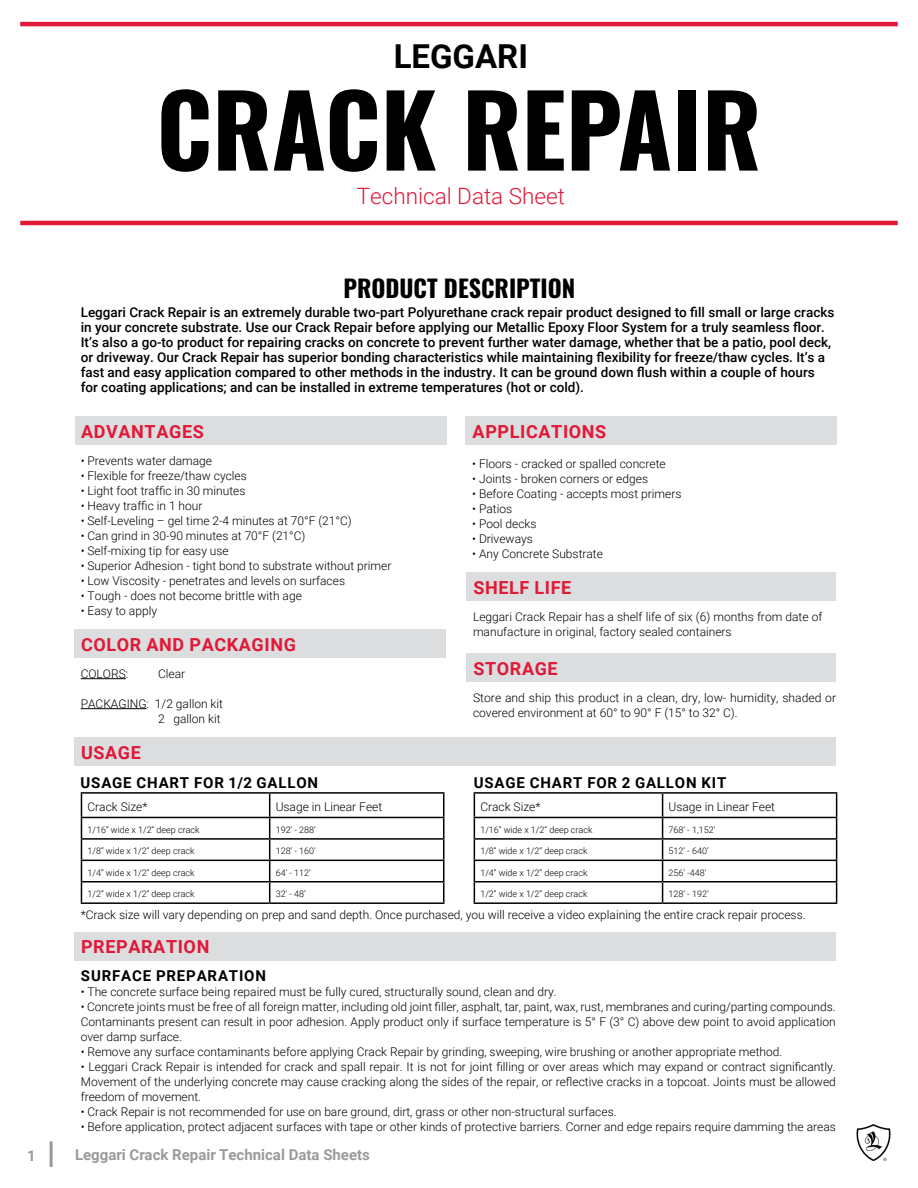
<style>
.page{position:relative;width:918px;height:1188px;background:#fff}
.page>*{position:absolute;margin:0;border:0;box-sizing:border-box;transform-origin:0 0}
.t1{font:700 99px "Oswald";color:#000}
.t2{font:700 33px "Roboto";color:#000}
.t3{font:700 24px "Oswald";color:#000}
.t4{font:300 22.5px "Roboto";color:#e11837}
.t5{font:700 18px "Roboto";letter-spacing:.035em;color:#e11837}
.t6{font:700 15px "Roboto";letter-spacing:.055em;color:#000}
.t7{font:700 15px "Roboto";color:#6d6e71}
.t8{font:500 13.5px/15px "Roboto";color:#000}
.t9{font:300 12px/15px "Roboto";color:#000}
.t10{font:300 9px "Roboto";color:#000}
</style>
<div class="page">
<div style="left:50px;top:1141px;width:3px;height:26px;background:#6d6e71;border:2px solid #6d6e71"></div>
<img style="left:856px;top:1124px;width:35px;height:36px">
<hr style="left:20px;top:221px;width:878px;height:4px;background:#e11837">
<hr style="left:20px;top:22px;width:878px;height:4px;background:#e11837">
<div style="left:75px;top:416px;width:371px;height:29px;background:#dcddde"></div>
<div style="left:74px;top:629px;width:372px;height:29px;background:#dcddde"></div>
<div style="left:74px;top:737px;width:762px;height:29px;background:#dcddde"></div>
<div style="left:466px;top:416px;width:371px;height:29px;background:#dcddde"></div>
<div style="left:467px;top:572px;width:369px;height:29px;background:#dcddde"></div>
<div style="left:467px;top:653px;width:369px;height:29px;background:#dcddde"></div>
<hr style="left:81px;top:678px;width:45px;height:1px;background:#000">
<hr style="left:81px;top:708px;width:66px;height:1px;background:#000">
<hr style="left:81px;top:792px;width:189px;height:2px;background:#000">
<hr style="left:270px;top:792px;width:174px;height:2px;background:#000">
<hr style="left:81px;top:817px;width:189px;height:1px;background:#000">
<hr style="left:270px;top:817px;width:174px;height:1px;background:#000">
<hr style="left:81px;top:838px;width:189px;height:2px;background:#000">
<hr style="left:270px;top:838px;width:174px;height:2px;background:#000">
<hr style="left:81px;top:860px;width:189px;height:1px;background:#000">
<hr style="left:270px;top:860px;width:174px;height:1px;background:#000">
<hr style="left:81px;top:881px;width:189px;height:2px;background:#000">
<svg style="left:81px;top:794px;width:1px;height:108px"></svg>
<hr style="left:270px;top:881px;width:174px;height:2px;background:#000">
<svg style="left:269px;top:794px;width:1px;height:108px"></svg>
<svg style="left:443px;top:794px;width:1px;height:108px"></svg>
<hr style="left:81px;top:902px;width:189px;height:2px;background:#000">
<hr style="left:270px;top:902px;width:174px;height:2px;background:#000">
<hr style="left:474px;top:792px;width:189px;height:2px;background:#000">
<hr style="left:663px;top:792px;width:174px;height:2px;background:#000">
<hr style="left:474px;top:817px;width:189px;height:1px;background:#000">
<hr style="left:663px;top:817px;width:174px;height:1px;background:#000">
<hr style="left:474px;top:838px;width:189px;height:2px;background:#000">
<hr style="left:663px;top:838px;width:174px;height:2px;background:#000">
<hr style="left:474px;top:860px;width:189px;height:1px;background:#000">
<hr style="left:663px;top:860px;width:174px;height:1px;background:#000">
<hr style="left:474px;top:881px;width:189px;height:2px;background:#000">
<svg style="left:474px;top:794px;width:1px;height:108px"></svg>
<hr style="left:663px;top:881px;width:174px;height:2px;background:#000">
<svg style="left:662px;top:794px;width:1px;height:108px"></svg>
<svg style="left:836px;top:794px;width:1px;height:108px"></svg>
<hr style="left:474px;top:902px;width:189px;height:2px;background:#000">
<hr style="left:663px;top:902px;width:174px;height:2px;background:#000">
<div style="left:74px;top:932px;width:762px;height:29px;background:#dcddde"></div>
<h2 class="t2" style="left:394px;top:34px;width:136px">LEGGARI</h2>
<h1 class="t1" style="left:157px;top:79px;width:606px">CRACK REPAIR</h1>
<h3 class="t4" style="left:357px;top:181px;width:210px">Technical Data Sheet</h3>
<h3 class="t3" style="left:343px;top:276px;width:233px">PRODUCT DESCRIPTION</h3>
<p class="t8" style="left:81px;top:304px;width:755px">Leggari Crack Repair is an extremely durable two-part Polyurethane crack repair product designed to fill small or large cracks in your concrete substrate. Use our Crack Repair before applying our Metallic Epoxy Floor System for a truly seamless floor.<br>It’s also a go-to product for repairing cracks on concrete to prevent further water damage, whether that be a patio, pool deck, or driveway. Our Crack Repair has superior bonding characteristics while maintaining flexibility for freeze/thaw cycles. It’s a fast and easy application compared to other methods in the industry. It can be ground down flush within a couple of hours for coating applications; and can be installed in extreme temperatures (hot or cold).</p>
<h3 class="t5" style="left:81px;top:419px;width:124px">ADVANTAGES</h3>
<h3 class="t5" style="left:473px;top:419px;width:135px">APPLICATIONS</h3>
<p class="t9" style="left:81px;top:453px;width:133px">• Prevents water damage</p>
<p class="t9" style="left:81px;top:468px;width:168px">• Flexible for freeze/thaw cycles</p>
<p class="t9" style="left:81px;top:483px;width:166px">• Light foot traffic in 30 minutes</p>
<p class="t9" style="left:81px;top:498px;width:123px">• Heavy traffic in 1 hour</p>
<p class="t9" style="left:81px;top:513px;width:272px">• Self-Leveling – gel time 2-4 minutes at 70°F (21°C)</p>
<p class="t9" style="left:81px;top:528px;width:226px">• Can grind in 30-90 minutes at 70°F (21°C)</p>
<p class="t9" style="left:81px;top:543px;width:150px">• Self-mixing tip for easy use</p>
<p class="t9" style="left:81px;top:558px;width:312px">• Superior Adhesion - tight bond to substrate without primer</p>
<p class="t9" style="left:81px;top:573px;width:266px">• Low Viscosity - penetrates and levels on surfaces</p>
<p class="t9" style="left:81px;top:588px;width:223px">• Tough - does not become brittle with age</p>
<p class="t9" style="left:81px;top:603px;width:78px">• Easy to apply</p>
<h3 class="t5" style="left:81px;top:632px;width:216px">COLOR AND PACKAGING</h3>
<p class="t9" style="left:81px;top:666px;width:49px">COLORS:</p>
<p class="t9" style="left:158px;top:666px;width:29px">Clear</p>
<p class="t9" style="left:81px;top:696px;width:144px;text-align:right">PACKAGING: 1/2 gallon kit<br>2 gallon kit</p>
<h3 class="t5" style="left:81px;top:740px;width:61px">USAGE</h3>
<p class="t9" style="left:472px;top:456px;width:195px">• Floors - cracked or spalled concrete</p>
<p class="t9" style="left:472px;top:471px;width:177px">• Joints - broken corners or edges</p>
<p class="t9" style="left:472px;top:486px;width:211px">• Before Coating - accepts most primers</p>
<p class="t9" style="left:472px;top:501px;width:41px">• Patios</p>
<p class="t9" style="left:472px;top:516px;width:66px">• Pool decks</p>
<p class="t9" style="left:472px;top:531px;width:62px">• Driveways</p>
<p class="t9" style="left:472px;top:546px;width:132px">• Any Concrete Substrate</p>
<h3 class="t5" style="left:473px;top:575px;width:100px">SHELF LIFE</h3>
<p class="t9" style="left:473px;top:609px;width:351px">Leggari Crack Repair has a shelf life of six (6) months from date of manufacture in original, factory sealed containers</p>
<h3 class="t5" style="left:473px;top:656px;width:86px">STORAGE</h3>
<p class="t9" style="left:473px;top:690px;width:365px">Store and ship this product in a clean, dry, low- humidity, shaded or covered environment at 60° to 90° F (15° to 32° C).</p>
<p class="t6" style="left:81px;top:772px;width:239px">USAGE CHART FOR 1/2 GALLON</p>
<p class="t6" style="left:474px;top:772px;width:254px">USAGE CHART FOR 2 GALLON KIT</p>
<p class="t9" style="left:480px;top:799px;width:62px">Crack Size*</p>
<p class="t9" style="left:669px;top:799px;width:108px">Usage in Linear Feet</p>
<p class="t10" style="left:480px;top:823px;width:114px">1/16” wide x 1/2” deep crack</p>
<p class="t10" style="left:669px;top:823px;width:48px">768’ - 1,152’</p>
<p class="t10" style="left:480px;top:845px;width:109px">1/8” wide x 1/2” deep crack</p>
<p class="t10" style="left:669px;top:845px;width:42px">512’ - 640’</p>
<p class="t10" style="left:480px;top:866px;width:109px">1/4” wide x 1/2” deep crack</p>
<p class="t10" style="left:669px;top:866px;width:39px">256’ -448’</p>
<p class="t10" style="left:480px;top:888px;width:109px">1/2” wide x 1/2” deep crack</p>
<p class="t10" style="left:669px;top:888px;width:42px">128’ - 192’</p>
<p class="t9" style="left:81px;top:906px;width:726px">*Crack size will vary depending on prep and sand depth. Once purchased, you will receive a video explaining the entire crack repair process.</p>
<h3 class="t5" style="left:81px;top:934px;width:130px">PREPARATION</h3>
<p class="t6" style="left:81px;top:965px;width:187px">SURFACE PREPARATION</p>
<p class="t9" style="left:81px;top:984px;width:478px">• The concrete surface being repaired must be fully cured, structurally sound, clean and dry.</p>
<p class="t9" style="left:81px;top:999px;width:757px;text-align:justify">• Concrete joints must be free of all foreign matter, including old joint filler, asphalt, tar, paint, wax, rust, membranes and curing/parting compounds.<br>Contaminants present can result in poor adhesion. Apply product only if surface temperature is 5° F (3° C) above dew point to avoid application over damp surface.</p>
<p class="t9" style="left:81px;top:1044px;width:703px">• Remove any surface contaminants before applying Crack Repair by grinding, sweeping, wire brushing or another appropriate method.</p>
<p class="t9" style="left:81px;top:1059px;width:757px;text-align:justify">• Leggari Crack Repair is intended for crack and spall repair. It is not for joint filling or over areas which may expand or contract significantly.<br>Movement of the underlying concrete may cause cracking along the sides of the repair, or reflective cracks in a topcoat. Joints must be allowed freedom of movement.</p>
<p class="t9" style="left:81px;top:1104px;width:537px">• Crack Repair is not recommended for use on bare ground, dirt, grass or other non-structural surfaces.</p>
<p class="t9" style="left:81px;top:1119px;width:757px">• Before application, protect adjacent surfaces with tape or other kinds of protective barriers. Corner and edge repairs require damming the areas</p>
<p class="t9" style="left:87px;top:799px;width:62px">Crack Size*</p>
<p class="t9" style="left:276px;top:799px;width:108px">Usage in Linear Feet</p>
<p class="t10" style="left:87px;top:823px;width:114px">1/16” wide x 1/2” deep crack</p>
<p class="t10" style="left:276px;top:823px;width:42px">192’ - 288’</p>
<p class="t10" style="left:87px;top:845px;width:109px">1/8” wide x 1/2” deep crack</p>
<p class="t10" style="left:276px;top:845px;width:42px">128’ - 160’</p>
<p class="t10" style="left:87px;top:866px;width:109px">1/4” wide x 1/2” deep crack</p>
<p class="t10" style="left:276px;top:866px;width:37px">64’ - 112’</p>
<p class="t10" style="left:87px;top:888px;width:109px">1/2” wide x 1/2” deep crack</p>
<p class="t10" style="left:276px;top:888px;width:32px">32’ - 48’</p>
<p class="t7" style="left:27px;top:1145px;width:10px">1</p>
<p class="t7" style="left:75px;top:1144px;width:296px">Leggari Crack Repair Technical Data Sheets</p>
</div>
